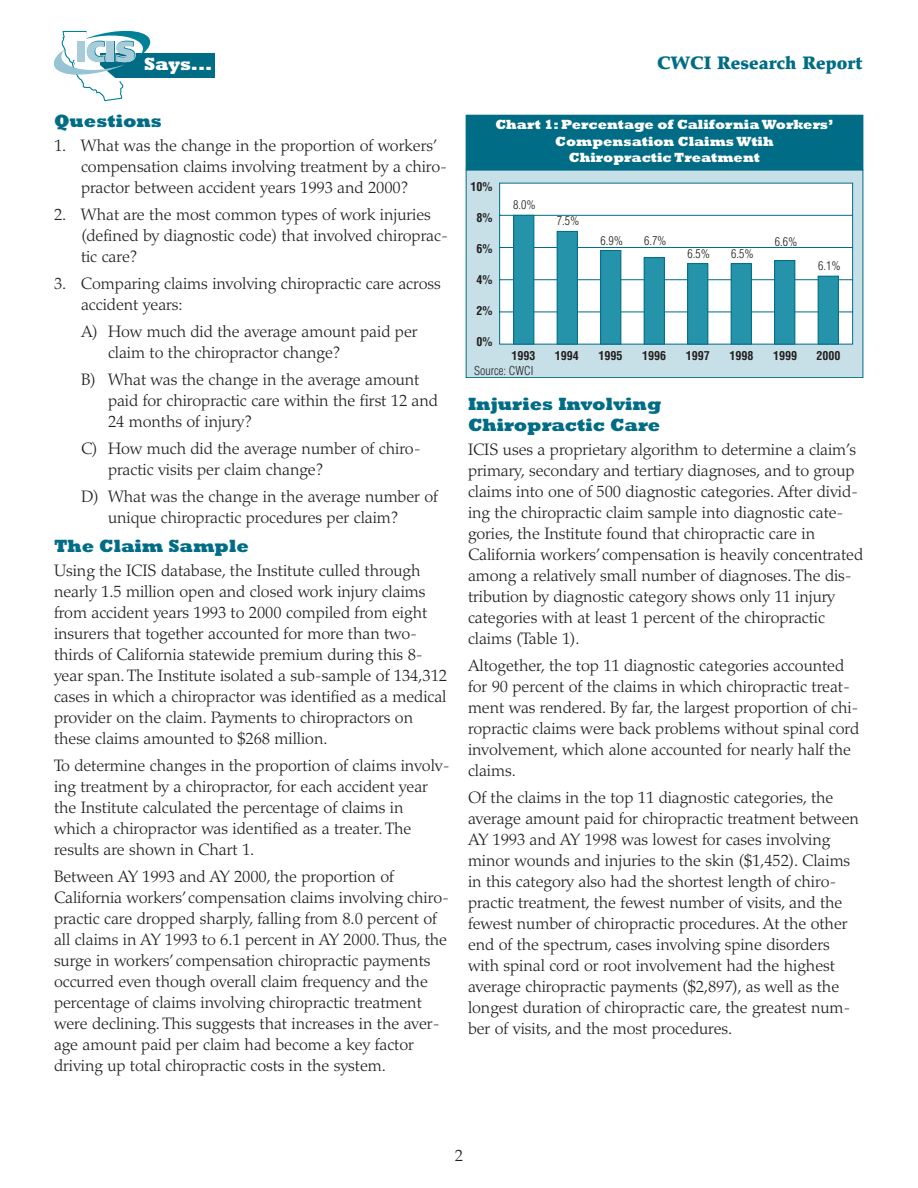
<style>
.page{position:relative;width:918px;height:1188px;background:#fff}
.page>*{position:absolute;margin:0;border:0;box-sizing:border-box;transform-origin:0 0}
.t1{font:800 18px/21px "Rockwell";color:#006c85}
.t2{font:900 18px "Palatino";color:#006c85}
.t3{font:800 18px "Rockwell";color:#fff}
.t4{font:300 16.5px/21px "Palatino";letter-spacing:-.005em;color:#231f20}
.t5{font:800 13.5px/16.5px "Rockwell";color:#fff;text-align:center}
.t6{font:700 condensed 12px "Helvetica";color:#231f20}
.t7{font:300 condensed 12px "Helvetica";color:#231f20}
</style>
<div class="page">
<div style="left:100px;top:53px;width:115px;height:25px;background:#006c85"></div>
<svg style="left:54px;top:31px;width:96px;height:70px"></svg>
<div style="left:466px;top:170px;width:397px;height:208px;background:#c7e0e8"></div>
<div style="left:466px;top:170px;width:397px;height:208px;border:1px solid #006c85"></div>
<div style="left:466px;top:115px;width:397px;height:55px;background:#006c85"></div>
<svg style="left:499px;top:182px;width:354px;height:163px"></svg>
<div style="left:514px;top:215px;width:20px;height:129px;background:#2593aa"></div>
<div style="left:513px;top:215px;width:21px;height:130px;border:1px solid #006c85"></div>
<div style="left:557px;top:231px;width:20px;height:113px;background:#2593aa"></div>
<div style="left:557px;top:231px;width:21px;height:114px;border:1px solid #006c85"></div>
<div style="left:601px;top:251px;width:20px;height:93px;background:#2593aa"></div>
<div style="left:600px;top:250px;width:21px;height:95px;border:1px solid #006c85"></div>
<div style="left:644px;top:258px;width:20px;height:86px;background:#2593aa"></div>
<div style="left:644px;top:257px;width:21px;height:88px;border:1px solid #006c85"></div>
<div style="left:688px;top:264px;width:20px;height:80px;background:#2593aa"></div>
<div style="left:687px;top:263px;width:21px;height:82px;border:1px solid #006c85"></div>
<div style="left:731px;top:264px;width:20px;height:80px;background:#2593aa"></div>
<div style="left:731px;top:263px;width:21px;height:82px;border:1px solid #006c85"></div>
<div style="left:775px;top:261px;width:20px;height:83px;background:#2593aa"></div>
<div style="left:774px;top:260px;width:21px;height:85px;border:1px solid #006c85"></div>
<div style="left:818px;top:276px;width:20px;height:68px;background:#2593aa"></div>
<div style="left:818px;top:276px;width:21px;height:69px;border:1px solid #006c85"></div>
<p class="t3" style="left:144px;top:58px;width:70px">Says...</p>
<p class="t2" style="left:657px;top:55px;width:207px">CWCI Research Report</p>
<p class="t1" style="left:54px;top:113px;width:110px">Questions</p>
<p class="t4" style="left:81px;top:137px;width:368px;text-indent:-27px">1. What was the change in the proportion of workers’ compensation claims involving treatment by a chiro&shy;practor between accident years 1993 and 2000?</p>
<p class="t4" style="left:81px;top:206px;width:369px;text-indent:-27px">2. What are the most common types of work injuries (defined by diagnostic code) that involved chiroprac&shy;tic care?</p>
<p class="t4" style="left:81px;top:275px;width:361px;text-indent:-27px">3. Comparing claims involving chiropractic care across accident years:</p>
<p class="t4" style="left:108px;top:323px;width:311px;text-indent:-27px">A) How much did the average amount paid per claim to the chiropractor change?</p>
<p class="t4" style="left:108px;top:371px;width:332px;text-indent:-27px">B) What was the change in the average amount paid for chiropractic care within the first 12 and<br>24 months of injury?</p>
<p class="t4" style="left:108px;top:440px;width:314px;text-indent:-27px">C) How much did the average number of chiro&shy;practic visits per claim change?</p>
<p class="t4" style="left:108px;top:488px;width:332px;text-indent:-27px">D) What was the change in the average number of unique chiropractic procedures per claim?</p>
<p class="t1" style="left:54px;top:537px;width:196px">The Claim Sample</p>
<p class="t4" style="left:54px;top:562px;width:395px">Using the ICIS database, the Institute culled through nearly 1.5 million open and closed work injury claims from accident years 1993 to 2000 compiled from eight insurers that together accounted for more than two&shy;thirds of California statewide premium during this 8- year span. The Institute isolated a sub-sample of 134,312 cases in which a chiropractor was identified as a medical provider on the claim. Payments to chiropractors on these claims amounted to $268 million.</p>
<p class="t4" style="left:54px;top:757px;width:397px">To determine changes in the proportion of claims involv&shy;ing treatment by a chiropractor, for each accident year the Institute calculated the percentage of claims in which a chiropractor was identified as a treater. The results are shown in Chart 1.</p>
<p class="t4" style="left:54px;top:868px;width:397px">Between AY 1993 and AY 2000, the proportion of California workers’compensation claims involving chiro&shy;practic care dropped sharply, falling from 8.0 percent of all claims in AY 1993 to 6.1 percent in AY 2000. Thus, the surge in workers’compensation chiropractic payments occurred even though overall claim frequency and the percentage of claims involving chiropractic treatment were declining. This suggests that increases in the aver&shy;age amount paid per claim had become a key factor driving up total chiropractic costs in the system.</p>
<p class="t5" style="left:495px;top:118px;width:340px">Chart 1: Percentage of California Workers’<br>Compensation Claims Wtih<br>Chiropractic Treatment</p>
<p class="t7" style="left:513px;top:200px;width:24px">8.0%</p>
<p class="t7" style="left:557px;top:216px;width:24px">7.5%</p>
<p class="t7" style="left:600px;top:236px;width:24px">6.9%</p>
<p class="t7" style="left:644px;top:236px;width:24px">6.7%</p>
<p class="t7" style="left:688px;top:249px;width:24px">6.5%</p>
<p class="t7" style="left:731px;top:249px;width:24px">6.5%</p>
<p class="t6" style="left:471px;top:182px;width:23px">10%</p>
<p class="t6" style="left:477px;top:213px;width:17px">8%</p>
<p class="t7" style="left:775px;top:237px;width:24px">6.6%</p>
<p class="t6" style="left:477px;top:244px;width:17px">6%</p>
<p class="t6" style="left:477px;top:275px;width:17px">4%</p>
<p class="t6" style="left:477px;top:306px;width:17px">2%</p>
<p class="t6" style="left:477px;top:337px;width:17px">0%</p>
<p class="t6" style="left:511px;top:351px;width:25px">1993</p>
<p class="t7" style="left:474px;top:366px;width:61px">Source: CWCI</p>
<p class="t7" style="left:818px;top:261px;width:24px">6.1%</p>
<p class="t6" style="left:555px;top:351px;width:25px">1994</p>
<p class="t6" style="left:599px;top:351px;width:25px">1995</p>
<p class="t6" style="left:642px;top:351px;width:26px">1996</p>
<p class="t6" style="left:686px;top:351px;width:25px">1997</p>
<p class="t6" style="left:729px;top:351px;width:25px">1998</p>
<p class="t6" style="left:773px;top:351px;width:25px">1999</p>
<p class="t6" style="left:817px;top:351px;width:25px">2000</p>
<p class="t1" style="left:468px;top:395px;width:195px">Injuries Involving<br>Chiropractic Care</p>
<p class="t4" style="left:468px;top:441px;width:397px">ICIS uses a proprietary algorithm to determine a claim’s primary, secondary and tertiary diagnoses, and to group claims into one of 500 diagnostic categories. After divid&shy;ing the chiropractic claim sample into diagnostic cate&shy;gories, the Institute found that chiropractic care in California workers’compensation is heavily concentrated among a relatively small number of diagnoses. The dis&shy;tribution by diagnostic category shows only 11 injury categories with at least 1 percent of the chiropractic claims (Table 1).</p>
<p class="t4" style="left:468px;top:657px;width:393px">Altogether, the top 11 diagnostic categories accounted for 90 percent of the claims in which chiropractic treat&shy;ment was rendered. By far, the largest proportion of chi&shy;ropractic claims were back problems without spinal cord involvement, which alone accounted for nearly half the claims.</p>
<p class="t4" style="left:468px;top:789px;width:393px">Of the claims in the top 11 diagnostic categories, the average amount paid for chiropractic treatment between AY 1993 and AY 1998 was lowest for cases involving minor wounds and injuries to the skin ($1,452). Claims in this category also had the shortest length of chiro&shy;practic treatment, the fewest number of visits, and the fewest number of chiropractic procedures. At the other end of the spectrum, cases involving spine disorders with spinal cord or root involvement had the highest average chiropractic payments ($2,897), as well as the longest duration of chiropractic care, the greatest num&shy;ber of visits, and the most procedures.</p>
<p class="t4" style="left:455px;top:1147px;width:10px">2</p>
</div>
